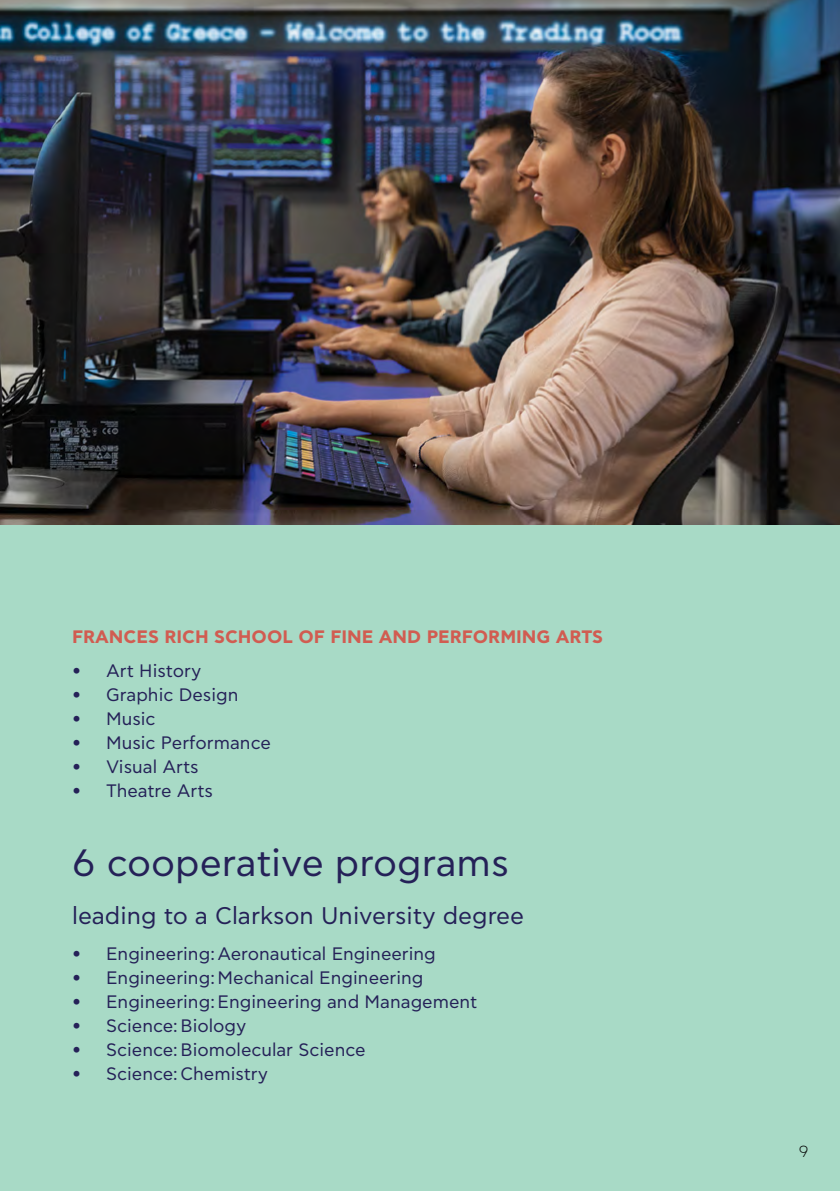
<style>
.page{position:relative;width:840px;height:1191px;background:#fff}
.page>*{position:absolute;margin:0;border:0;box-sizing:border-box;transform-origin:0 0}
.t1{font:38px "CF Asty Std";color:#252158}
.t2{font:24px "CF Asty Std";color:#252158}
.t3{font:18px "CF Asty Std";color:#252158}
.t4{font:700 18px "CF Asty Std";color:#d15c51}
.t5{font:300 16px "CF Asty Std";color:#000}
</style>
<div class="page">
<div style="left:0;top:3px;width:839px;height:1188px;background:#a8dac6"></div>
<img style="left:0;top:0;width:839px;height:524px">
<p class="t4" style="left:72px;top:626px;width:532px">FRANCES RICH SCHOOL OF FINE AND PERFORMING ARTS</p>
<p class="t3" style="left:72px;top:661px;width:131px">• Art History</p>
<p class="t3" style="left:72px;top:685px;width:168px">• Graphic Design</p>
<p class="t3" style="left:72px;top:709px;width:85px">• Music</p>
<p class="t3" style="left:72px;top:733px;width:200px">• Music Performance</p>
<p class="t3" style="left:72px;top:757px;width:128px">• Visual Arts</p>
<p class="t3" style="left:72px;top:781px;width:142px">• Theatre Arts</p>
<h1 class="t1" style="left:72px;top:841px;width:438px">6 cooperative programs</h1>
<h2 class="t2" style="left:72px;top:902px;width:453px">leading to a Clarkson University degree</h2>
<p class="t3" style="left:72px;top:944px;width:365px">• Engineering: Aeronautical Engineering</p>
<p class="t3" style="left:72px;top:968px;width:353px">• Engineering: Mechanical Engineering</p>
<p class="t3" style="left:72px;top:992px;width:406px">• Engineering: Engineering and Management</p>
<p class="t3" style="left:72px;top:1016px;width:176px">• Science: Biology</p>
<p class="t3" style="left:72px;top:1040px;width:295px">• Science: Biomolecular Science</p>
<p class="t3" style="left:72px;top:1064px;width:197px">• Science: Chemistry</p>
<p class="t5" style="left:798px;top:1142px;width:11px">9</p>
</div>
